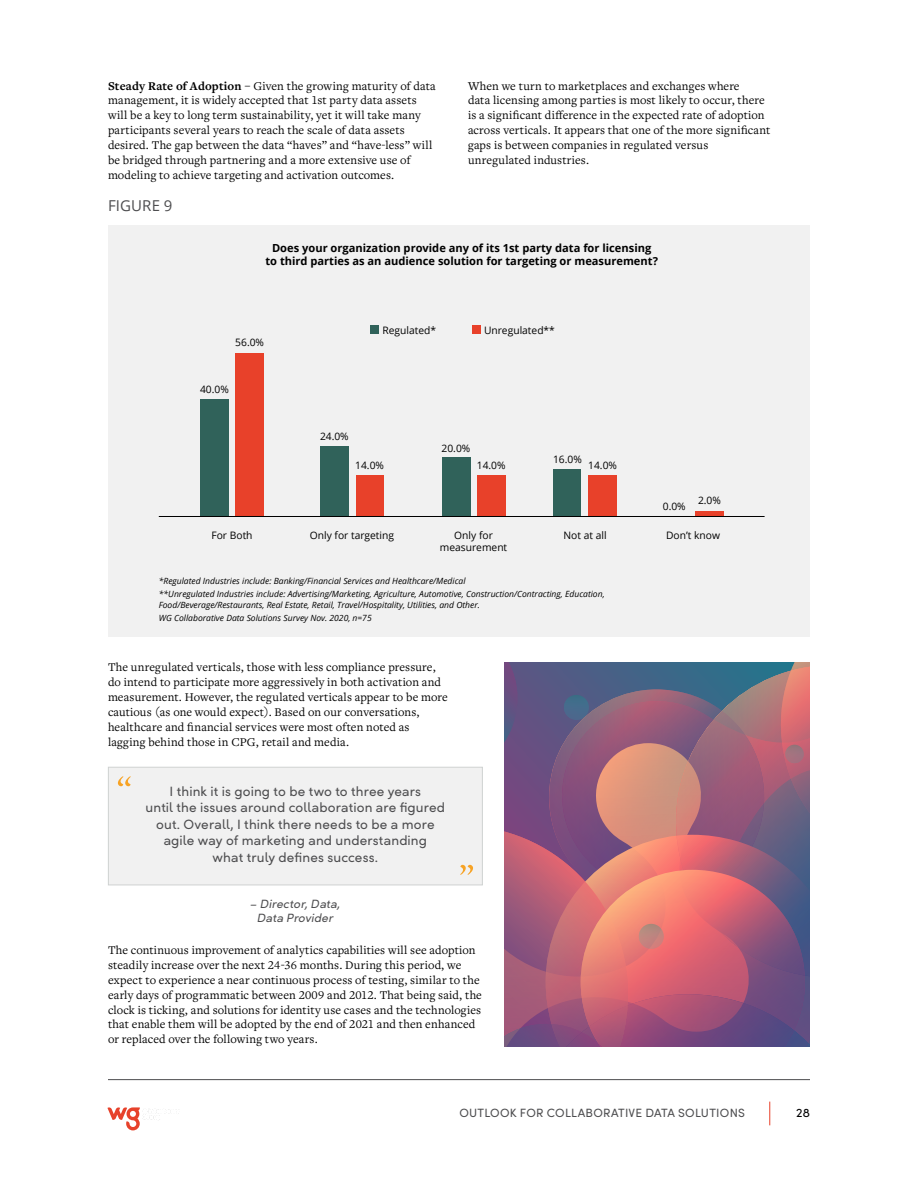
<style>
.page{position:relative;width:918px;height:1188px;background:#fff}
.page>*{position:absolute;margin:0;border:0;box-sizing:border-box;transform-origin:0 0}
.t1{font:15px "Open Sans";letter-spacing:.01em;color:#4d4d4f}
.t2{font:13.5px/16.5px "Sofia Pro";letter-spacing:.01em;color:#4d4d4f;text-align:center}
.t3{font:12.3px/14.9px "Freight Text Pro";letter-spacing:.01em;color:#000}
.t4{font:12.3px "Sofia Pro";color:#000}
.t5{font:12px "Sofia Pro";letter-spacing:.02em;color:#4d4d4f}
.t6{font:italic 12px/14.4px "Sofia Pro";letter-spacing:.005em;color:#4d4d4f;text-align:center}
.t7{font:700 11.1px/13.4px "Open Sans";color:#000;text-align:center}
.t8{font:10.2px/12.3px "Open Sans";color:#000;text-align:center}
.t9{font:italic 8.55px/13.6px "Open Sans";color:#000}
.s1{font-weight:700}
</style>
<div class="page">
<svg style="left:107px;top:1107px;width:72px;height:24px"></svg>
<svg style="left:769px;top:1102px;width:1px;height:23px"></svg>
<hr style="left:108px;top:1079px;width:702px;height:1px;background:#4d4d4f">
<div style="left:108px;top:767px;width:375px;height:118px;background:#f1f1f1;border:1px solid #cfd2d1"></div>
<svg style="left:118px;top:776px;width:13px;height:10px"></svg>
<svg style="left:460px;top:865px;width:13px;height:10px"></svg>
<div style="left:108px;top:226px;width:702px;height:411px;background:#f1f1f1"></div>
<div style="left:201px;top:399px;width:28px;height:117px;background:#30625a"></div>
<div style="left:236px;top:353px;width:28px;height:163px;background:#e8412a"></div>
<div style="left:320px;top:446px;width:28px;height:70px;background:#30625a"></div>
<div style="left:356px;top:475px;width:27px;height:41px;background:#e8412a"></div>
<div style="left:442px;top:458px;width:28px;height:58px;background:#30625a"></div>
<div style="left:477px;top:475px;width:28px;height:41px;background:#e8412a"></div>
<div style="left:554px;top:469px;width:27px;height:47px;background:#30625a"></div>
<div style="left:589px;top:475px;width:28px;height:41px;background:#e8412a"></div>
<div style="left:695px;top:511px;width:28px;height:5px;background:#e8412a"></div>
<div style="left:370px;top:325px;width:9px;height:8px;background:#30625a"></div>
<div style="left:472px;top:325px;width:8px;height:8px;background:#e8412a"></div>
<hr style="left:159px;top:516px;width:606px;height:1px;background:#000">
<svg style="left:504px;top:662px;width:306px;height:384px;background:#a0647b"></svg>
<p class="t3" style="left:108px;top:78px;width:329px"><span class="s1">Steady Rate of Adoption</span> – Given the growing maturity of data management, it is widely accepted that 1st party data assets will be a key to long term sustainability, yet it will take many participants several years to reach the scale of data assets desired. The gap between the data “haves” and “have-less” will be bridged through partnering and a more extensive use of modeling to achieve targeting and activation outcomes.</p>
<p class="t3" style="left:468px;top:78px;width:304px">When we turn to marketplaces and exchanges where<br>data licensing among parties is most likely to occur, there is a significant difference in the expected rate of adoption across verticals. It appears that one of the more significant gaps is between companies in regulated versus unregulated industries.</p>
<p class="t1" style="left:108px;top:195px;width:66px">FIGURE 9</p>
<p class="t7" style="left:265px;top:241px;width:394px">Does your organization provide any of its 1st party data for licensing to third parties as an audience solution for targeting or measurement?</p>
<p class="t8" style="left:235px;top:336px;width:30px">56.0%</p>
<p class="t8" style="left:200px;top:382px;width:30px">40.0%</p>
<p class="t8" style="left:212px;top:528px;width:43px">For Both</p>
<p class="t8" style="left:382px;top:324px;width:55px">Regulated*</p>
<p class="t8" style="left:484px;top:324px;width:72px">Unregulated**</p>
<p class="t8" style="left:320px;top:429px;width:30px">24.0%</p>
<p class="t8" style="left:442px;top:441px;width:30px">20.0%</p>
<p class="t8" style="left:355px;top:458px;width:30px">14.0%</p>
<p class="t8" style="left:310px;top:528px;width:86px">Only for targeting</p>
<p class="t8" style="left:477px;top:459px;width:30px">14.0%</p>
<p class="t8" style="left:440px;top:528px;width:69px">Only for measurement</p>
<p class="t8" style="left:553px;top:453px;width:30px">16.0%</p>
<p class="t8" style="left:588px;top:458px;width:30px">14.0%</p>
<p class="t8" style="left:563px;top:528px;width:45px">Not at all</p>
<p class="t8" style="left:698px;top:494px;width:24px">2.0%</p>
<p class="t8" style="left:666px;top:528px;width:55px">Don’t know</p>
<p class="t8" style="left:663px;top:500px;width:24px">0.0%</p>
<p class="t9" style="left:159px;top:573px;width:447px">*Regulated Industries include: Banking/Financial Services and Healthcare/Medical<br>**Unregulated Industries include: Advertising/Marketing, Agriculture, Automotive, Construction/Contracting, Education,</p>
<p class="t9" style="left:159px;top:597px;width:323px">Food/Beverage/Restaurants, Real Estate, Retail, Travel/Hospitality, Utilities, and Other.<br>WG Collaborative Data Solutions Survey Nov. 2020, n=75</p>
<p class="t3" style="left:108px;top:660px;width:341px">The unregulated verticals, those with less compliance pressure, do intend to participate more aggressively in both activation and measurement. However, the regulated verticals appear to be more cautious (as one would expect). Based on our conversations, healthcare and financial services were most often noted as lagging behind those in CPG, retail and media.</p>
<p class="t2" style="left:146px;top:783px;width:301px">I think it is going to be two to three years<br>until the issues around collaboration are figured out. Overall, I think there needs to be a more agile way of marketing and understanding<br>what truly defines success.</p>
<p class="t6" style="left:250px;top:896px;width:92px">– Director, Data,<br>Data Provider</p>
<p class="t3" style="left:108px;top:942px;width:375px">The continuous improvement of analytics capabilities will see adoption steadily increase over the next 24-36 months. During this period, we expect to experience a near continuous process of testing, similar to the early days of programmatic between 2009 and 2012. That being said, the clock is ticking, and solutions for identity use cases and the technologies that enable them will be adopted by the end of 2021 and then enhanced or replaced over the following two years.</p>
<p class="t5" style="left:459px;top:1104px;width:287px">OUTLOOK FOR COLLABORATIVE DATA SOLUTIONS</p>
<p class="t4" style="left:796px;top:1103px;width:16px">28</p>
</div>
